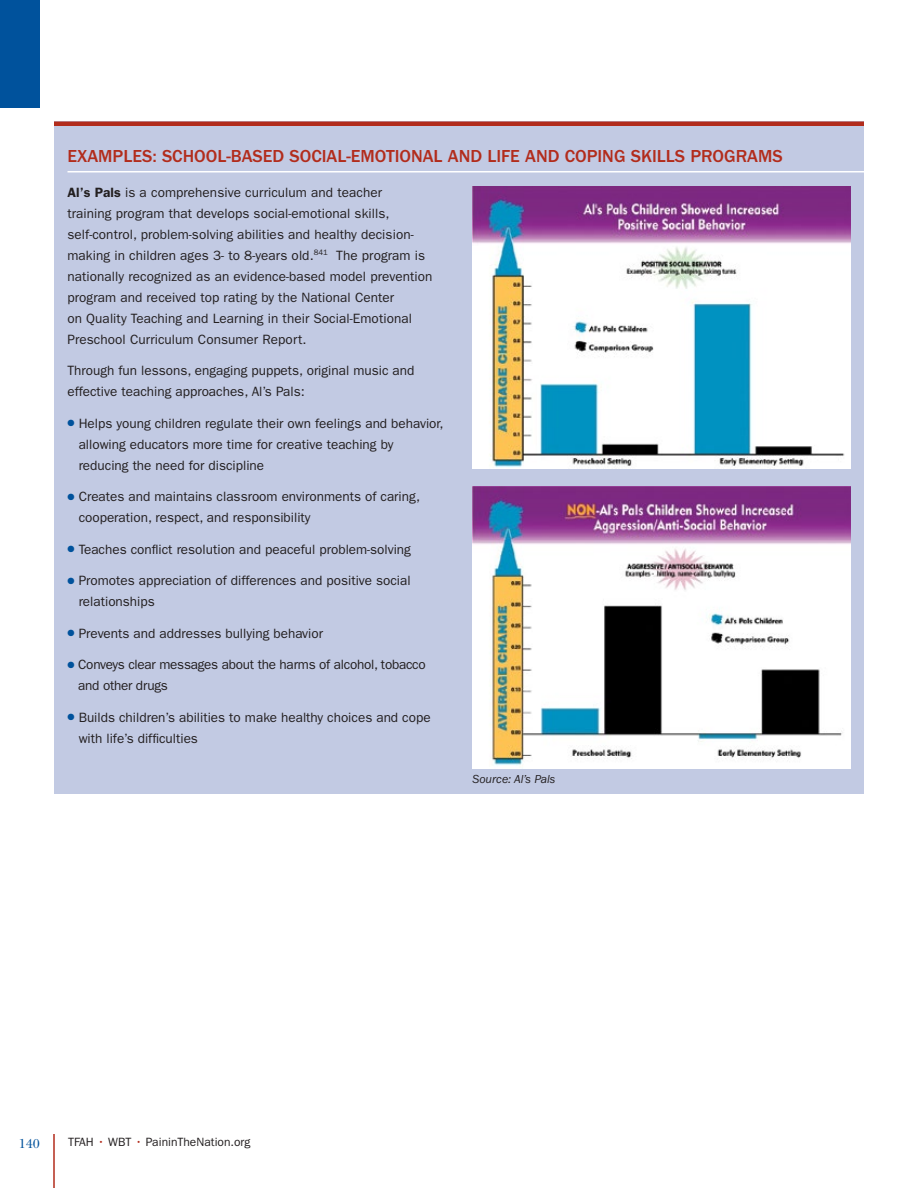
<style>
.page{position:relative;width:918px;height:1188px;background:#fff}
.page>*{position:absolute;margin:0;border:0;box-sizing:border-box;transform-origin:0 0}
.t1{font:500 18px "Franklin Gothic LT";color:#b22c1c}
.t2{font:13.5px/21px "Franklin Gothic LT";color:#231f20}
.t3{font:13.5px/21px "Franklin Gothic LT";letter-spacing:-.02em;color:#231f20}
.t4{font:13.5px "New Baskerville";color:#00529c}
.t5{font:12px "Franklin Gothic LT";color:#231f20}
.t6{font:italic 12px "Franklin Gothic LT";color:#231f20}
.s1{font-weight:600}
.s2{color:#00529c}
.s3{color:#b22c1c}
</style>
<div class="page">
<hr style="left:53px;top:1134px;width:2px;height:54px;background:#b22c1c">
<div style="left:0;top:0;width:40px;height:108px;background:#00529c"></div>
<div style="left:54px;top:122px;width:810px;height:672px;background:#c2cae3"></div>
<hr style="left:68px;top:171px;width:796px;height:1px;background:#fff">
<hr style="left:54px;top:122px;width:810px;height:4px;background:#b22c1c">
<img style="left:472px;top:486px;width:378px;height:282px">
<img style="left:472px;top:186px;width:378px;height:282px">
<h1 class="t1" style="left:68px;top:146px;width:717px">EXAMPLES: SCHOOL-BASED SOCIAL-EMOTIONAL AND LIFE AND COPING SKILLS PROGRAMS</h1>
<p class="t2" style="left:67px;top:182px;width:366px"><span class="s1">Al’s Pals</span> is a comprehensive curriculum and teacher<br>training program that develops social-emotional skills, self-control, problem-solving abilities and healthy decision&shy;making in children ages 3- to 8-years old.<sup>841</sup> The program is nationally recognized as an evidence-based model prevention program and received top rating by the National Center<br>on Quality Teaching and Learning in their Social-Emotional Preschool Curriculum Consumer Report.</p>
<p class="t2" style="left:67px;top:360px;width:348px">Through fun lessons, engaging puppets, original music and effective teaching approaches, Al’s Pals:</p>
<p class="t2" style="left:79px;top:413px;width:366px;text-indent:-11px"><span class="s2">●</span> Helps young children regulate their own feelings and behavior, allowing educators more time for creative teaching by reducing the need for discipline</p>
<p class="t2" style="left:79px;top:486px;width:343px;text-indent:-11px"><span class="s2">●</span> Creates and maintains classroom environments of caring, cooperation, respect, and responsibility</p>
<p class="t2" style="left:68px;top:539px;width:345px"><span class="s2">●</span> Teaches conflict resolution and peaceful problem-solving</p>
<p class="t2" style="left:79px;top:570px;width:334px;text-indent:-11px"><span class="s2">●</span> Promotes appreciation of differences and positive social relationships</p>
<p class="t2" style="left:68px;top:623px;width:257px"><span class="s2">●</span> Prevents and addresses bullying behavior</p>
<p class="t3" style="left:78px;top:654px;width:349px;text-indent:-11px"><span class="s2">●</span> Conveys clear messages about the harms of alcohol, tobacco and other drugs</p>
<p class="t2" style="left:79px;top:707px;width:354px;text-indent:-11px"><span class="s2">●</span> Builds children’s abilities to make healthy choices and cope with life’s difficulties</p>
<p class="t6" style="left:472px;top:773px;width:85px">Source: Al’s Pals</p>
<p class="t4" style="left:19px;top:1135px;width:23px">140</p>
<p class="t5" style="left:68px;top:1135px;width:184px">TFAH <span class="s3">•</span> WBT <span class="s3">•</span> PaininTheNation.org</p>
</div>
